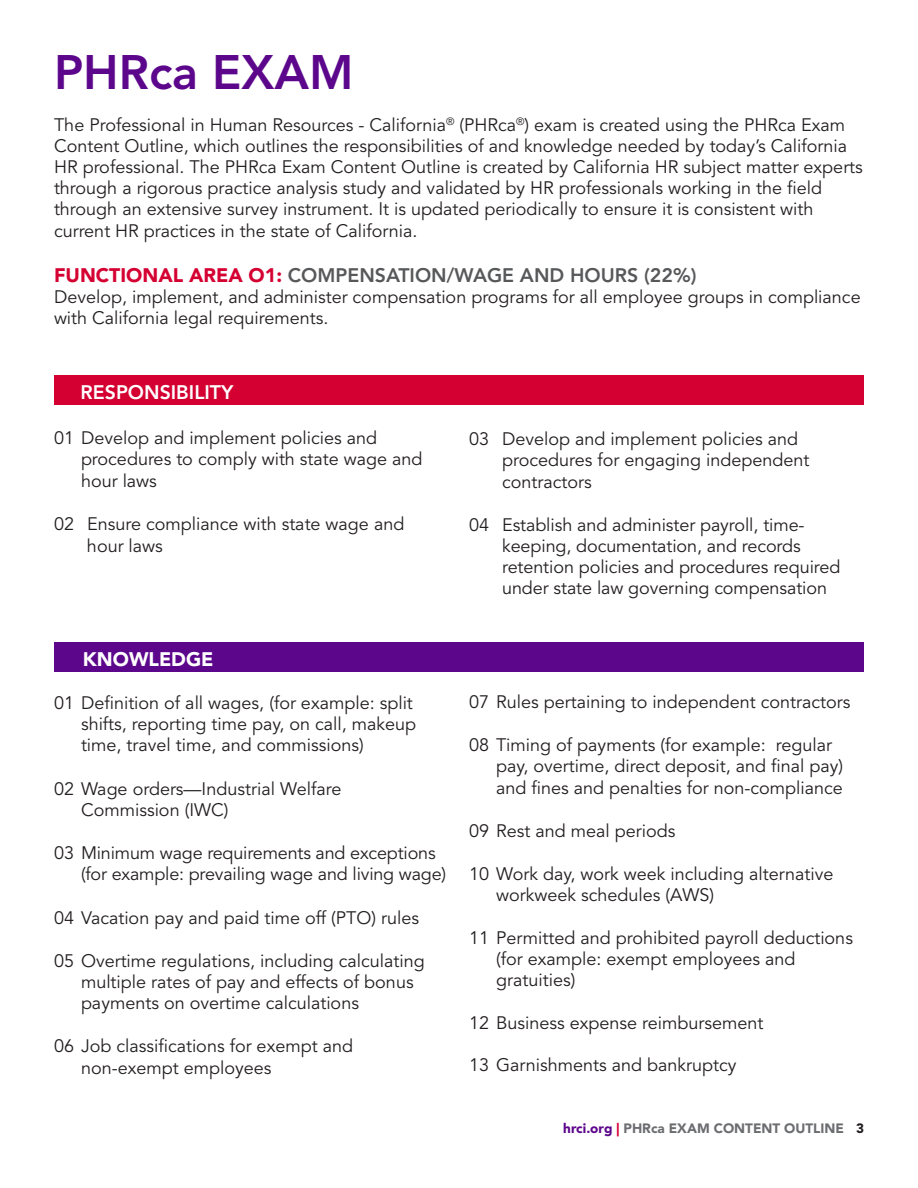
<style>
.page{position:relative;width:918px;height:1188px;background:#fff}
.page>*{position:absolute;margin:0;border:0;box-sizing:border-box;transform-origin:0 0}
.t1{font:800 48px "Avenir LT Std";color:#5c068c}
.t2{font:800 19.5px "Avenir LT Std";color:#57585a}
.t3{font:800 19.5px "Avenir LT Std";color:#fff}
.t4{font:900 19.5px "Avenir LT Std";color:#fff}
.t5{font:18px/21.1px "Avenir LT Std";color:#231f20}
.t6{font:900 13.5px "Avenir LT Std";color:#6c6d70}
.s1{font-weight:900;color:#d50032}
.s2{color:#5c068c}
.s3{color:#d50032}
.s4{color:#231f20}
</style>
<div class="page">
<div style="left:54px;top:376px;width:810px;height:29px;background:#d50032"></div>
<div style="left:54px;top:642px;width:810px;height:29px;background:#5c068c"></div>
<p class="t1" style="left:54px;top:44px;width:301px">PHRca EXAM</p>
<p class="t5" style="left:54px;top:115px;width:810px">The Professional in Human Resources - California<sup>®</sup> (PHRca<sup>®</sup>) exam is created using the PHRca Exam Content Outline, which outlines the responsibilities of and knowledge needed by today’s California HR professional. The PHRca Exam Content Outline is created by California HR subject matter experts through a rigorous practice analysis study and validated by HR professionals working in the field through an extensive survey instrument. It is updated periodically to ensure it is consistent with current HR practices in the state of California.</p>
<p class="t2" style="left:54px;top:264px;width:644px"><span class="s1">FUNCTIONAL AREA O1:</span> COMPENSATION/WAGE AND HOURS (22%)</p>
<p class="t5" style="left:54px;top:287px;width:808px">Develop, implement, and administer compensation programs for all employee groups in compliance with California legal requirements.</p>
<p class="t3" style="left:81px;top:381px;width:154px">RESPONSIBILITY</p>
<p class="t5" style="left:81px;top:428px;width:343px;text-indent:-27px">01 Develop and implement policies and procedures to comply with state wage and hour laws</p>
<p class="t5" style="left:87px;top:514px;width:319px;line-height:21.6px;text-indent:-33px">02 Ensure compliance with state wage and hour laws</p>
<p class="t4" style="left:83px;top:647px;width:132px">KNOWLEDGE</p>
<p class="t5" style="left:54px;top:692px;width:360px">01 Definition of all wages, (for example: split</p>
<p class="t5" style="left:81px;top:713px;width:337px">shifts, reporting time pay, on call, makeup</p>
<p class="t5" style="left:81px;top:735px;width:284px">time, travel time, and commissions)</p>
<p class="t5" style="left:81px;top:778px;width:262px;line-height:21.6px;text-indent:-27px">02 Wage orders—Industrial Welfare<br>Commission (IWC)</p>
<p class="t5" style="left:54px;top:843px;width:383px">03 Minimum wage requirements and exceptions</p>
<p class="t5" style="left:81px;top:864px;width:367px">(for example: prevailing wage and living wage)</p>
<p class="t5" style="left:54px;top:907px;width:367px">04 Vacation pay and paid time off (PTO) rules</p>
<p class="t5" style="left:54px;top:950px;width:372px">05 Overtime regulations, including calculating</p>
<p class="t5" style="left:81px;top:971px;width:334px">multiple rates of pay and effects of bonus</p>
<p class="t5" style="left:81px;top:992px;width:280px">payments on overtime calculations</p>
<p class="t5" style="left:54px;top:1036px;width:301px">06 Job classifications for exempt and</p>
<p class="t5" style="left:81px;top:1057px;width:192px">non-exempt employees</p>
<p class="t5" style="left:502px;top:429px;width:309px;text-indent:-33px">03 Develop and implement policies and procedures for engaging independent contractors</p>
<p class="t5" style="left:469px;top:514px;width:337px">04 Establish and administer payroll, time-</p>
<p class="t5" style="left:502px;top:535px;width:300px">keeping, documentation, and records</p>
<p class="t5" style="left:502px;top:556px;width:340px">retention policies and procedures required</p>
<p class="t5" style="left:502px;top:577px;width:326px">under state law governing compensation</p>
<p class="t5" style="left:469px;top:692px;width:383px">07 Rules pertaining to independent contractors</p>
<p class="t5" style="left:469px;top:735px;width:364px">08 Timing of payments (for example: regular</p>
<p class="t5" style="left:496px;top:756px;width:349px">pay, overtime, direct deposit, and final pay)</p>
<p class="t5" style="left:496px;top:778px;width:348px">and fines and penalties for non-compliance</p>
<p class="t5" style="left:469px;top:821px;width:208px">09 Rest and meal periods</p>
<p class="t5" style="left:469px;top:864px;width:366px">10 Work day, work week including alternative</p>
<p class="t5" style="left:496px;top:885px;width:219px">workweek schedules (AWS)</p>
<p class="t5" style="left:469px;top:928px;width:385px">11 Permitted and prohibited payroll deductions</p>
<p class="t5" style="left:496px;top:949px;width:301px">(for example: exempt employees and</p>
<p class="t5" style="left:496px;top:970px;width:81px">gratuities)</p>
<p class="t5" style="left:469px;top:1012px;width:296px">12 Business expense reimbursement</p>
<p class="t5" style="left:469px;top:1055px;width:269px">13 Garnishments and bankruptcy</p>
<p class="t6" style="left:563px;top:1121px;width:302px"><span class="s2">hrci.org</span> <span class="s3">|</span> PHRca EXAM CONTENT OUTLINE <span class="s4">3</span></p>
</div>
